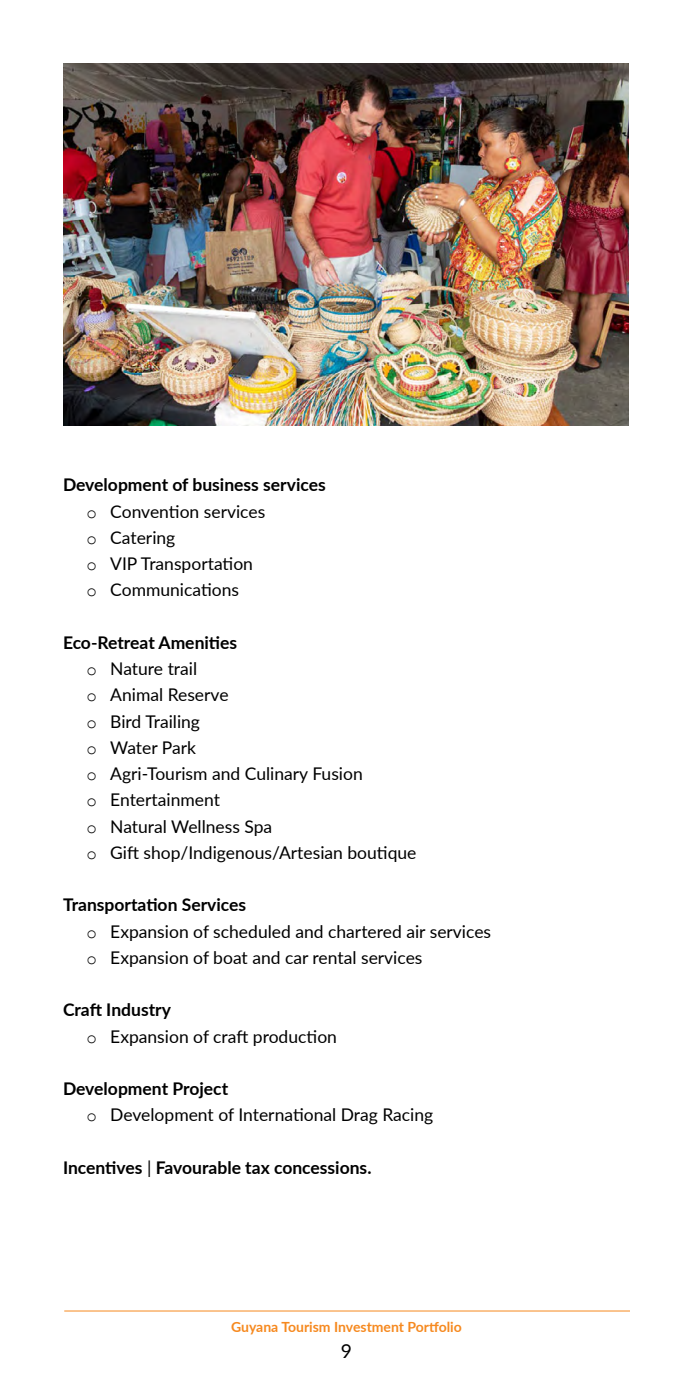
<style>
.page{position:relative;width:693px;height:1386px;background:#fff}
.page>*{position:absolute;margin:0;border:0;box-sizing:border-box;transform-origin:0 0}
.t1{font:19.25px "Lato";color:#000}
.t2{font:17.5px/26.2px "Lato";color:#000}
.t3{font:700 17.5px "Lato";color:#000}
.t4{font:700 14px "Lato";color:#f6891f}
.s1{font-weight:700}
.s2{font-family:"Courier New"}
.s3{font-weight:400}
</style>
<div class="page">
<hr style="left:64px;top:1311px;width:566px;height:1px;background:#f6891f">
<img style="left:63px;top:63px;width:565px;height:362px">
<p class="t2" style="left:87px;top:471px;width:241px;text-indent:-24px"><span class="s1">Development of business services </span><span class="s2">o</span> Convention services<br><span class="s2">o</span> Catering<br><span class="s2">o</span> VIP Transportation<br><span class="s2">o</span> Communications</p>
<p class="t2" style="left:87px;top:629px;width:331px;text-indent:-24px"><span class="s1">Eco-Retreat Amenities<br></span><span class="s2">o</span> Nature trail<br><span class="s2">o</span> Animal Reserve<br><span class="s2">o</span> Bird Trailing<br><span class="s2">o</span> Water Park<br><span class="s2">o</span> Agri-Tourism and Culinary Fusion<br><span class="s2">o</span> Entertainment<br><span class="s2">o</span> Natural Wellness Spa<br><span class="s2">o</span> Gift shop/Indigenous/Artesian boutique</p>
<p class="t2" style="left:87px;top:891px;width:406px;text-indent:-24px"><span class="s1">Transportation Services<br></span><span class="s2">o</span> Expansion of scheduled and chartered air services <span class="s2">o</span> Expansion of boat and car rental services</p>
<p class="t2" style="left:87px;top:996px;width:252px;text-indent:-24px"><span class="s1">Craft Industry<br></span><span class="s2">o</span> Expansion of craft production</p>
<p class="t2" style="left:87px;top:1075px;width:348px;text-indent:-24px"><span class="s1">Development Project<br></span><span class="s2">o</span> Development of International Drag Racing</p>
<p class="t3" style="left:63px;top:1155px;width:310px">Incentives <span class="s3">|</span> Favourable tax concessions.</p>
<p class="t4" style="left:231px;top:1317px;width:232px">Guyana Tourism Investment Portfolio</p>
<p class="t1" style="left:341px;top:1337px;width:13px">9</p>
</div>
